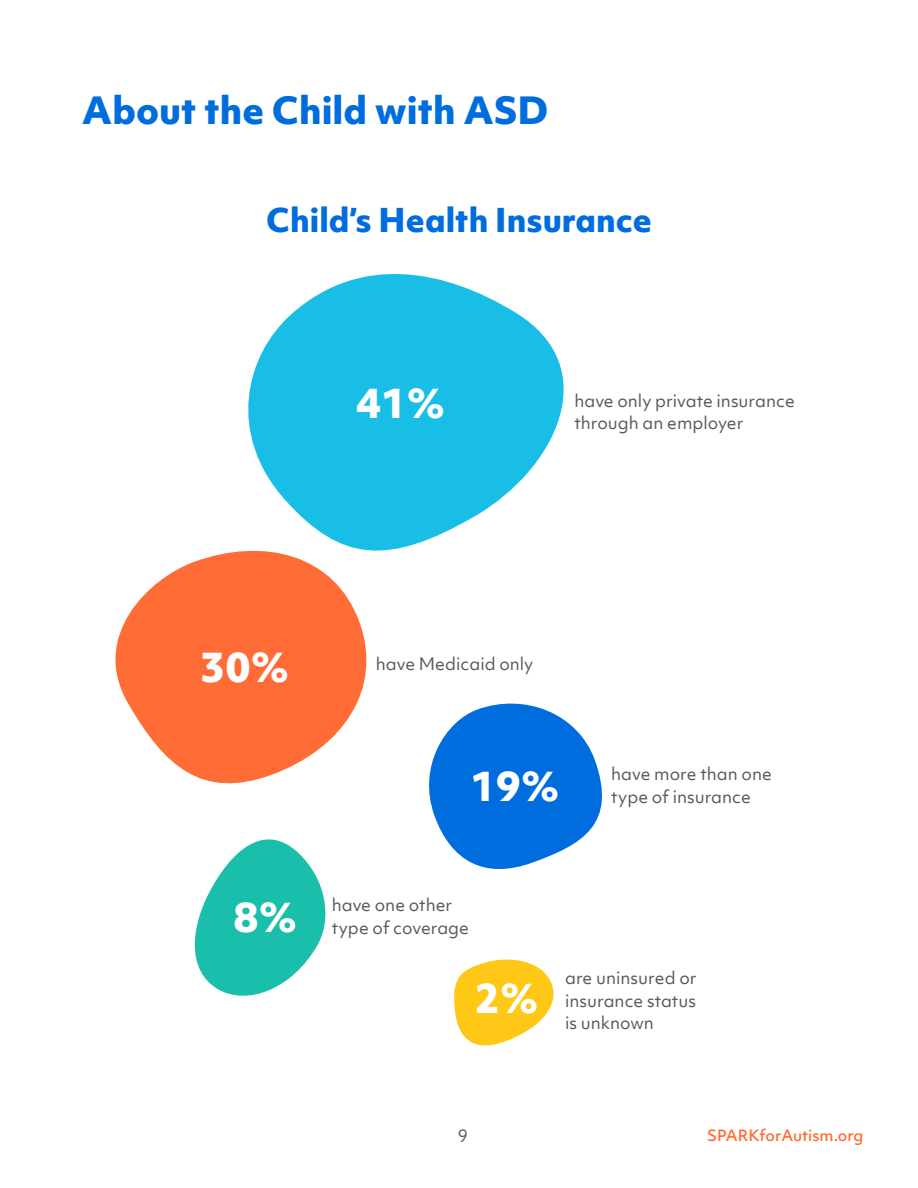
<style>
.page{position:relative;width:918px;height:1188px;background:#fff}
.page>*{position:absolute;margin:0;border:0;box-sizing:border-box;transform-origin:0 0}
.t1{font:800 39px "Objektiv Mk 1";color:#fff}
.t2{font:800 36px "Objektiv Mk 1";color:#006ddf}
.t3{font:800 31.5px "Objektiv Mk 1";color:#006ddf}
.t4{font:16.5px/22.5px "Objektiv Mk 1";color:#58595b}
.t5{font:500 15px "Objektiv Mk 1";color:#ff6c36}
</style>
<div class="page">
<svg style="left:429px;top:703px;width:173px;height:166px"></svg>
<svg style="left:194px;top:839px;width:132px;height:157px"></svg>
<svg style="left:454px;top:959px;width:100px;height:87px"></svg>
<svg style="left:248px;top:273px;width:316px;height:278px;fill:#19bee7"></svg>
<svg style="left:115px;top:536px;width:269px;height:248px;fill:#ff6c36"></svg>
<h2 class="t2" style="left:82px;top:85px;width:468px">About the Child with ASD</h2>
<h3 class="t3" style="left:266px;top:197px;width:387px">Child’s Health Insurance</h3>
<h1 class="t1" style="left:356px;top:375px;width:91px">41%</h1>
<p class="t4" style="left:574px;top:389px;width:222px">have only private insurance through an employer</p>
<h1 class="t1" style="left:200px;top:639px;width:91px">30%</h1>
<p class="t4" style="left:376px;top:653px;width:159px">have Medicaid only</p>
<h1 class="t1" style="left:471px;top:758px;width:91px">19%</h1>
<p class="t4" style="left:611px;top:763px;width:162px">have more than one type of insurance</p>
<h1 class="t1" style="left:233px;top:890px;width:66px">8%</h1>
<p class="t4" style="left:332px;top:894px;width:139px">have one other type of coverage</p>
<h1 class="t1" style="left:475px;top:970px;width:66px">2%</h1>
<p class="t4" style="left:565px;top:966px;width:133px;text-align:justify">are uninsured or insurance status is unknown</p>
<p class="t4" style="left:458px;top:1124px;width:12px">9</p>
<p class="t5" style="left:707px;top:1125px;width:158px">SPARKforAutism.org</p>
</div>
